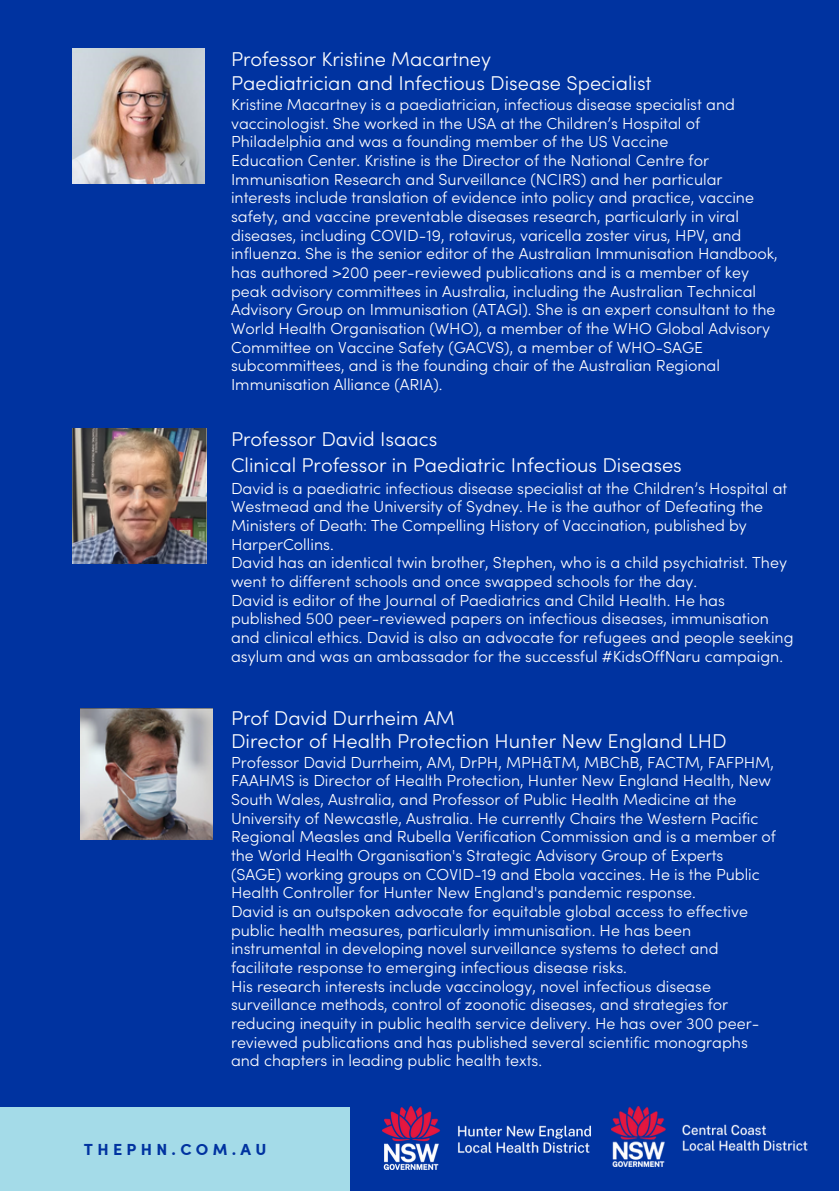
<style>
.page{position:relative;width:839px;height:1191px;background:#fff}
.page>*{position:absolute;margin:0;border:0;box-sizing:border-box;transform-origin:0 0}
.t1{font:300 20px/24px "Sofia Pro";color:#fff}
.t2{font:300 16px/18.6px "Sofia Pro";color:#fff}
.t3{font:700 16px "Sofia Pro";letter-spacing:.265em;color:#0033a0}
</style>
<div class="page">
<div style="left:0;top:0;width:838px;height:1191px;background:#0033a0"></div>
<div style="left:0;top:1107px;width:349px;height:84px;background:#a4dbe8"></div>
<img style="left:382px;top:1107px;width:209px;height:63px">
<img style="left:611px;top:1107px;width:196px;height:60px">
<img style="left:73px;top:49px;width:132px;height:135px">
<img style="left:73px;top:429px;width:133px;height:135px">
<img style="left:80px;top:709px;width:132px;height:130px">
<p class="t1" style="left:231px;top:49px;width:422px">Professor Kristine Macartney<br>Paediatrician and Infectious Disease Specialist</p>
<p class="t2" style="left:231px;top:97px;width:548px">Kristine Macartney is a paediatrician, infectious disease specialist and vaccinologist. She worked in the USA at the Children’s Hospital of Philadelphia and was a founding member of the US Vaccine<br>Education Center. Kristine is the Director of the National Centre for Immunisation Research and Surveillance (NCIRS) and her particular interests include translation of evidence into policy and practice, vaccine safety, and vaccine preventable diseases research, particularly in viral diseases, including COVID-19, rotavirus, varicella zoster virus, HPV, and influenza. She is the senior editor of the Australian Immunisation Handbook, has authored &gt;200 peer-reviewed publications and is a member of key peak advisory committees in Australia, including the Australian Technical Advisory Group on Immunisation (ATAGI). She is an expert consultant to the World Health Organisation (WHO), a member of the WHO Global Advisory Committee on Vaccine Safety (GACVS), a member of WHO-SAGE subcommittees, and is the founding chair of the Australian Regional Immunisation Alliance (ARIA).</p>
<p class="t1" style="left:231px;top:427px;width:452px;line-height:26.6px">Professor David Isaacs<br>Clinical Professor in Paediatric Infectious Diseases</p>
<p class="t2" style="left:231px;top:480px;width:564px">David is a paediatric infectious disease specialist at the Children’s Hospital at Westmead and the University of Sydney. He is the author of Defeating the Ministers of Death: The Compelling History of Vaccination, published by HarperCollins.<br>David has an identical twin brother, Stephen, who is a child psychiatrist. They went to different schools and once swapped schools for the day.<br>David is editor of the Journal of Paediatrics and Child Health. He has published 500 peer-reviewed papers on infectious diseases, immunisation and clinical ethics. David is also an advocate for refugees and people seeking asylum and was an ambassador for the successful #KidsOffNaru campaign.</p>
<p class="t1" style="left:231px;top:709px;width:497px;line-height:22.6px">Prof David Durrheim AM<br>Director of Health Protection Hunter New England LHD</p>
<p class="t2" style="left:231px;top:754px;width:546px">Professor David Durrheim, AM, DrPH, MPH&amp;TM, MBChB, FACTM, FAFPHM, FAAHMS is Director of Health Protection, Hunter New England Health, New South Wales, Australia, and Professor of Public Health Medicine at the University of Newcastle, Australia. He currently Chairs the Western Pacific Regional Measles and Rubella Verification Commission and is a member of the World Health Organisation's Strategic Advisory Group of Experts (SAGE) working groups on COVID-19 and Ebola vaccines. He is the Public Health Controller for Hunter New England's pandemic response.<br>David is an outspoken advocate for equitable global access to effective public health measures, particularly immunisation. He has been instrumental in developing novel surveillance systems to detect and facilitate response to emerging infectious disease risks.<br>His research interests include vaccinology, novel infectious disease surveillance methods, control of zoonotic diseases, and strategies for reducing inequity in public health service delivery. He has over 300 peer&shy;reviewed publications and has published several scientific monographs and chapters in leading public health texts.</p>
<p class="t3" style="left:84px;top:1137px;width:184px">THEPHN.COM.AU</p>
</div>
